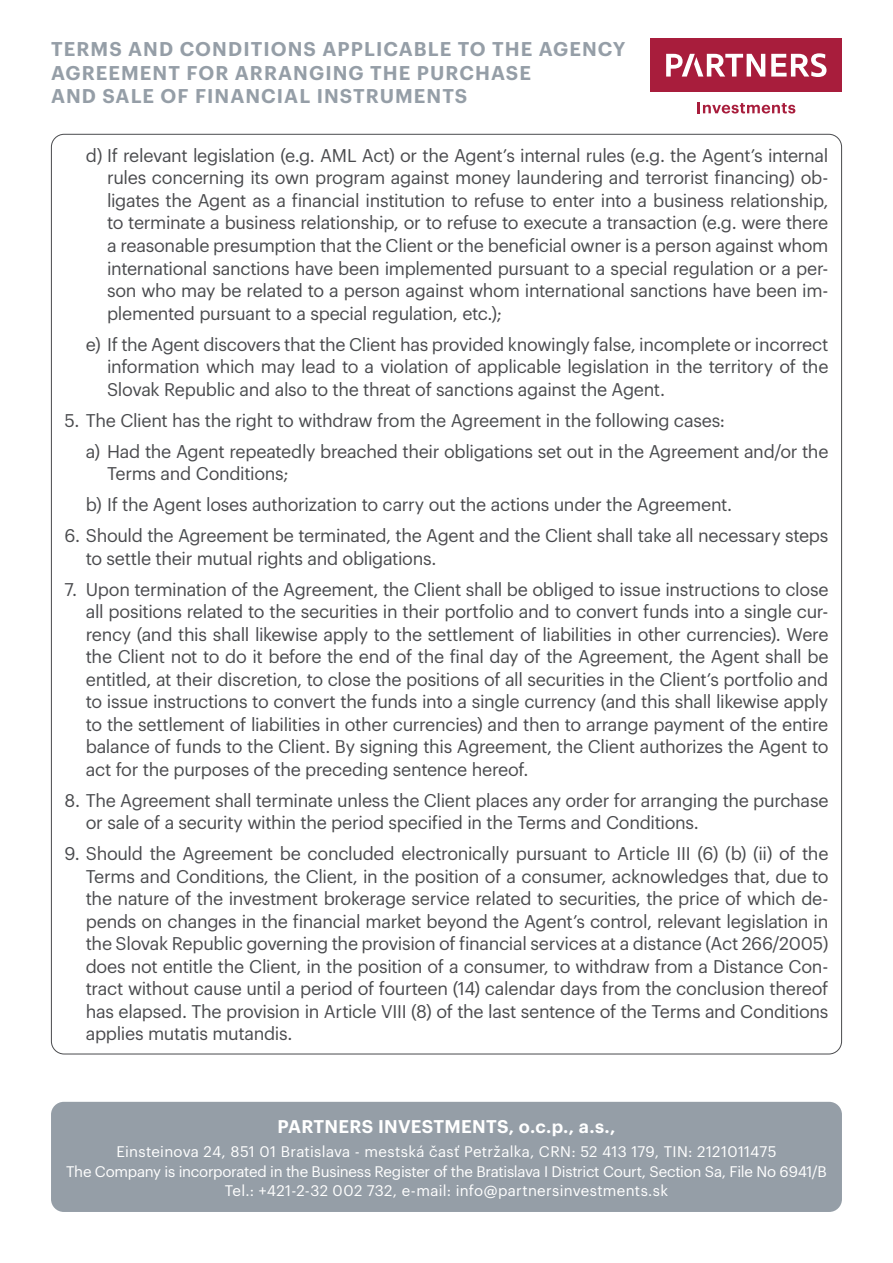
<style>
.page{position:relative;width:893px;height:1263px;background:#fff}
.page>*{position:absolute;margin:0;border:0;box-sizing:border-box;transform-origin:0 0}
.t1{font:600 19.5px/23.4px "Graphik";letter-spacing:.055em;color:#959ea7}
.t2{font:18px/22.5px "Graphik";letter-spacing:-.015em;color:#4a4b4e;text-align:justify}
.t3{font:600 18px "Graphik";letter-spacing:.01em;color:#fff}
.t4{font:15px/19.5px "Graphik";letter-spacing:.005em;color:#fff;text-align:center}
</style>
<div class="page">
<div style="left:51px;top:1102px;width:791px;height:110px;background:#959ea7;border-radius:13px"></div>
<div style="left:651px;top:38px;width:191px;height:54px;background:#a81d3c"></div>
<svg style="left:771px;top:53px;width:55px;height:24px"></svg>
<svg style="left:666px;top:54px;width:99px;height:23px"></svg>
<svg style="left:698px;top:102px;width:97px;height:11px"></svg>
<p class="t1" style="left:51px;top:36px;width:576px">TERMS AND CONDITIONS APPLICABLE TO THE AGENCY<br>AGREEMENT FOR ARRANGING THE PURCHASE<br>AND SALE OF FINANCIAL INSTRUMENTS</p>
<p class="t2" style="left:107px;top:143px;width:723px;text-indent:-21px">d) If relevant legislation (e.g. AML Act) or the Agent’s internal rules (e.g. the Agent’s internal rules concerning its own program against money laundering and terrorist financing) ob&shy;ligates the Agent as a financial institution to refuse to enter into a business relationship, to terminate a business relationship, or to refuse to execute a transaction (e.g. were there a reasonable presumption that the Client or the beneficial owner is a person against whom international sanctions have been implemented pursuant to a special regulation or a per&shy;son who may be related to a person against whom international sanctions have been im&shy;plemented pursuant to a special regulation, etc.);</p>
<p class="t2" style="left:107px;top:331px;width:723px;text-indent:-21px">e) If the Agent discovers that the Client has provided knowingly false, incomplete or incorrect information which may lead to a violation of applicable legislation in the territory of the Slovak Republic and also to the threat of sanctions against the Agent.</p>
<p class="t2" style="left:65px;top:407px;width:662px">5. The Client has the right to withdraw from the Agreement in the following cases:</p>
<p class="t2" style="left:107px;top:438px;width:723px;text-indent:-21px">a) Had the Agent repeatedly breached their obligations set out in the Agreement and/or the<br>Terms and Conditions;</p>
<p class="t2" style="left:86px;top:492px;width:648px">b) If the Agent loses authorization to carry out the actions under the Agreement.</p>
<p class="t2" style="left:86px;top:523px;width:744px;text-indent:-21px">6. Should the Agreement be terminated, the Agent and the Client shall take all necessary steps to settle their mutual rights and obligations.</p>
<p class="t2" style="left:86px;top:576px;width:744px;text-indent:-21px">7. Upon termination of the Agreement, the Client shall be obliged to issue instructions to close all positions related to the securities in their portfolio and to convert funds into a single cur&shy;rency (and this shall likewise apply to the settlement of liabilities in other currencies). Were the Client not to do it before the end of the final day of the Agreement, the Agent shall be entitled, at their discretion, to close the positions of all securities in the Client’s portfolio and to issue instructions to convert the funds into a single currency (and this shall likewise apply to the settlement of liabilities in other currencies) and then to arrange payment of the entire balance of funds to the Client. By signing this Agreement, the Client authorizes the Agent to act for the purposes of the preceding sentence hereof.</p>
<p class="t2" style="left:86px;top:787px;width:744px;text-indent:-21px">8. The Agreement shall terminate unless the Client places any order for arranging the purchase or sale of a security within the period specified in the Terms and Conditions.</p>
<p class="t2" style="left:86px;top:841px;width:744px;text-indent:-21px">9. Should the Agreement be concluded electronically pursuant to Article III (6) (b) (ii) of the Terms and Conditions, the Client, in the position of a consumer, acknowledges that, due to the nature of the investment brokerage service related to securities, the price of which de&shy;pends on changes in the financial market beyond the Agent’s control, relevant legislation in the Slovak Republic governing the provision of financial services at a distance (Act 266/2005) does not entitle the Client, in the position of a consumer, to withdraw from a Distance Con&shy;tract without cause until a period of fourteen (14) calendar days from the conclusion thereof has elapsed. The provision in Article VIII (8) of the last sentence of the Terms and Conditions applies mutatis mutandis.</p>
<p class="t3" style="left:278px;top:1113px;width:339px">PARTNERS INVESTMENTS, o.c.p., a.s.,</p>
<p class="t4" style="left:66px;top:1141px;width:762px">Einsteinova 24, 851 01 Bratislava - mestská časť Petržalka, CRN: 52 413 179, TIN: 2121011475<br>The Company is incorporated in the Business Register of the Bratislava I District Court, Section Sa, File No 6941/B<br>Tel.: +421-2-32 002 732, e-mail: info@partnersinvestments.sk</p>
</div>
